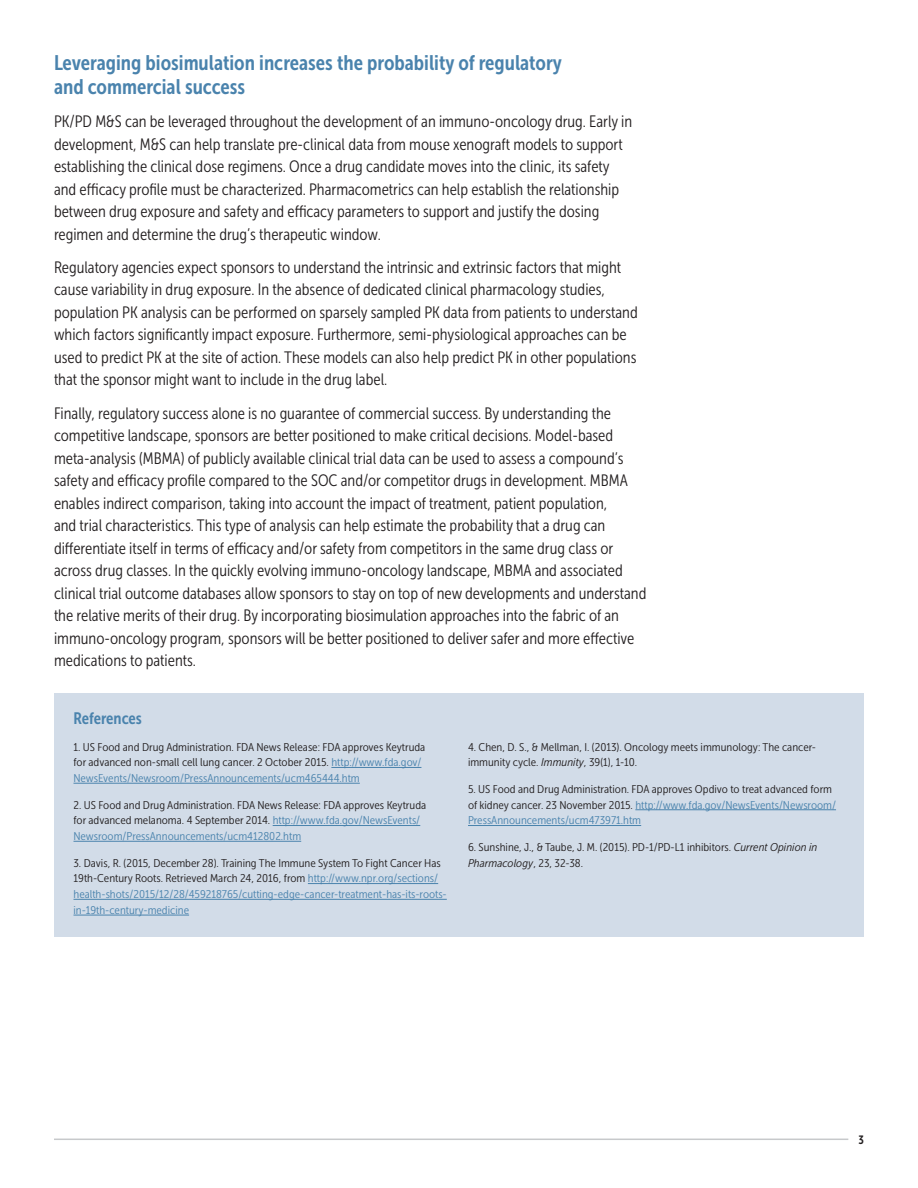
<style>
.page{position:relative;width:918px;height:1188px;background:#fff}
.page>*{position:absolute;margin:0;border:0;box-sizing:border-box;transform-origin:0 0}
.t1{font:21px/24px "Museo Sans Cond 700";color:#4a83ad}
.t2{font:16.5px/22.5px "Museo Sans Cond 300";color:#231f20}
.t3{font:16.5px "Museo Sans Cond 700";color:#4a83ad}
.t4{font:12px "Museo Sans Cond 700";color:#231f20}
.t5{font:11.25px/15.8px "Museo Sans Cond 300";color:#231f20;scale:1.1 1}
.t6{font:11.25px/15.8px "Museo Sans Cond 300";color:#4a83ad;scale:1.1 1}
.s1{color:#4a83ad}
.s2{color:#231f20}
.s3{font-style:italic}
</style>
<div class="page">
<hr style="left:54px;top:1139px;width:794px;height:1px;background:#c7c9cb">
<div style="left:54px;top:694px;width:810px;height:243px;background:#d2dce8"></div>
<hr style="left:331px;top:767px;width:90px;height:1px;background:#4a83ad">
<hr style="left:74px;top:783px;width:286px;height:1px;background:#4a83ad">
<hr style="left:273px;top:825px;width:147px;height:1px;background:#4a83ad">
<hr style="left:74px;top:841px;width:227px;height:1px;background:#4a83ad">
<hr style="left:308px;top:883px;width:130px;height:1px;background:#4a83ad">
<hr style="left:74px;top:899px;width:373px;height:1px;background:#4a83ad">
<hr style="left:74px;top:915px;width:115px;height:1px;background:#4a83ad">
<hr style="left:635px;top:809px;width:201px;height:1px;background:#4a83ad">
<hr style="left:468px;top:825px;width:173px;height:1px;background:#4a83ad">
<p class="t1" style="left:54px;top:51px;width:510px">Leveraging biosimulation increases the probability of regulatory and commercial success</p>
<p class="t2" style="left:54px;top:110px;width:580px">PK/PD M&amp;S can be leveraged throughout the development of an immuno-oncology drug. Early in development, M&amp;S can help translate pre-clinical data from mouse xenograft models to support establishing the clinical dose regimens. Once a drug candidate moves into the clinic, its safety and efficacy profile must be characterized. Pharmacometrics can help establish the relationship between drug exposure and safety and efficacy parameters to support and justify the dosing regimen and determine the drug’s therapeutic window.</p>
<p class="t2" style="left:54px;top:256px;width:585px">Regulatory agencies expect sponsors to understand the intrinsic and extrinsic factors that might cause variability in drug exposure. In the absence of dedicated clinical pharmacology studies, population PK analysis can be performed on sparsely sampled PK data from patients to understand which factors significantly impact exposure. Furthermore, semi-physiological approaches can be used to predict PK at the site of action. These models can also help predict PK in other populations that the sponsor might want to include in the drug label.</p>
<p class="t2" style="left:54px;top:402px;width:594px">Finally, regulatory success alone is no guarantee of commercial success. By understanding the competitive landscape, sponsors are better positioned to make critical decisions. Model-based meta-analysis (MBMA) of publicly available clinical trial data can be used to assess a compound’s safety and efficacy profile compared to the SOC and/or competitor drugs in development. MBMA enables indirect comparison, taking into account the impact of treatment, patient population,<br>and trial characteristics. This type of analysis can help estimate the probability that a drug can differentiate itself in terms of efficacy and/or safety from competitors in the same drug class or across drug classes. In the quickly evolving immuno-oncology landscape, MBMA and associated clinical trial outcome databases allow sponsors to stay on top of new developments and understand the relative merits of their drug. By incorporating biosimulation approaches into the fabric of an immuno-oncology program, sponsors will be better positioned to deliver safer and more effective medications to patients.</p>
<p class="t3" style="left:74px;top:709px;width:70px">References</p>
<p class="t5" style="left:74px;top:739px;width:321px">1. US Food and Drug Administration. FDA News Release: FDA approves Keytruda for advanced non-small cell lung cancer. 2 October 2015. <span class="s1">http://www.fda.gov/<br>NewsEvents/Newsroom/PressAnnouncements/ucm465444.htm</span></p>
<p class="t5" style="left:74px;top:797px;width:322px">2. US Food and Drug Administration. FDA News Release: FDA approves Keytruda for advanced melanoma. 4 September 2014. <span class="s1">http://www.fda.gov/NewsEvents/<br>Newsroom/PressAnnouncements/ucm412802.htm</span></p>
<p class="t6" style="left:74px;top:855px;width:341px"><span class="s2">3. Davis, R. (2015, December 28). Training The Immune System To Fight Cancer Has 19th-Century Roots. Retrieved March 24, 2016, from</span> http://www.npr.org/sections/ health-shots/2015/12/28/459218765/cutting-edge-cancer-treatment-has-its-roots&shy;in-19th-century-medicine</p>
<p class="t5" style="left:468px;top:739px;width:318px">4. Chen, D. S., &amp; Mellman, I. (2013). Oncology meets immunology: The cancer&shy;immunity cycle. <span class="s3">Immunity</span>, 39(1), 1-10.</p>
<p class="t5" style="left:468px;top:781px;width:336px">5. US Food and Drug Administration. FDA approves Opdivo to treat advanced form of kidney cancer. 23 November 2015. <span class="s1">http://www.fda.gov/NewsEvents/Newsroom/<br>PressAnnouncements/ucm473971.htm</span></p>
<p class="t5" style="left:468px;top:839px;width:319px">6. Sunshine, J., &amp; Taube, J. M. (2015). PD-1/PD-L1 inhibitors. <span class="s3">Current Opinion in<br>Pharmacology</span>, 23, 32-38.</p>
<p class="t4" style="left:859px;top:1133px;width:7px">3</p>
</div>
